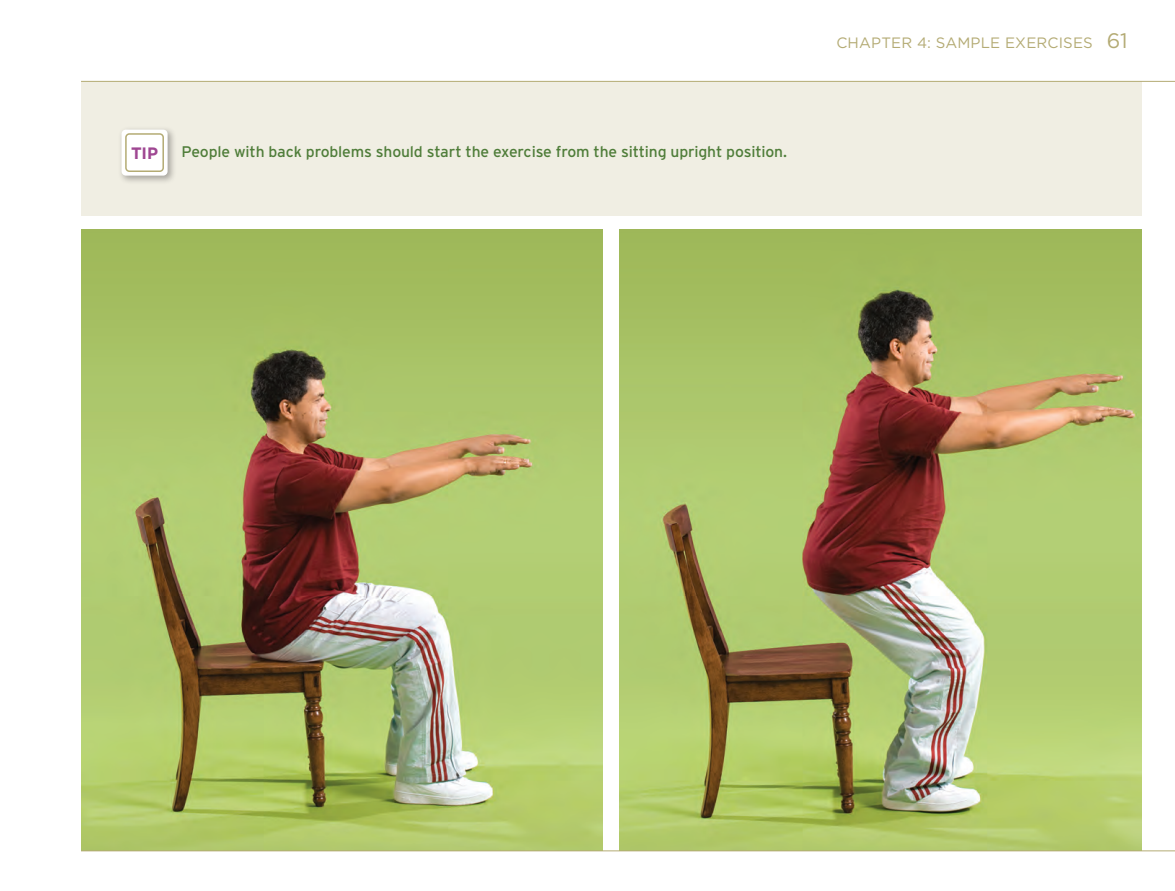
<style>
.page{position:relative;width:1175px;height:891px;background:#fff}
.page>*{position:absolute;margin:0;border:0;box-sizing:border-box;transform-origin:0 0}
.t1{font:700 16.5px "Gotham";color:#9f4792}
.quick-tip_2nd_par{font:15.3px "Interstate";letter-spacing:-.01em;color:#4f7d39}
.t2{font:15px "Gotham";letter-spacing:.01em;color:#b4ab74}
.s1{font-size:21px}
</style>
<div class="page">
<img style="left:620px;top:230px;width:521px;height:620px">
<img style="left:81px;top:230px;width:521px;height:620px">
<div style="left:81px;top:81px;width:1060px;height:135px;background:#f0eee3"></div>
<div style="left:118px;top:126px;width:58px;height:58px;background:#231f20;opacity:.35"></div>
<div style="left:121px;top:130px;width:47px;height:46px;background:#fff;border-radius:4px"></div>
<div style="left:125px;top:133px;width:39px;height:39px;border:2px solid #b4ab74;border-radius:4px"></div>
<hr style="left:81px;top:850px;width:1093px;height:1px;background:#b4ab74">
<hr style="left:81px;top:81px;width:1093px;height:1px;background:#b4ab74">
<p class="t1" style="left:131px;top:144px;width:28px">TIP</p>
<p class="quick-tip_2nd_par" style="left:182px;top:143px;width:607px">People with back problems should start the exercise from the sitting upright position.</p>
<p class="t2" style="left:836px;top:34px;width:293px">CHAPTER 4: SAMPLE EXERCISES <span class="s1">61</span></p>
</div>
